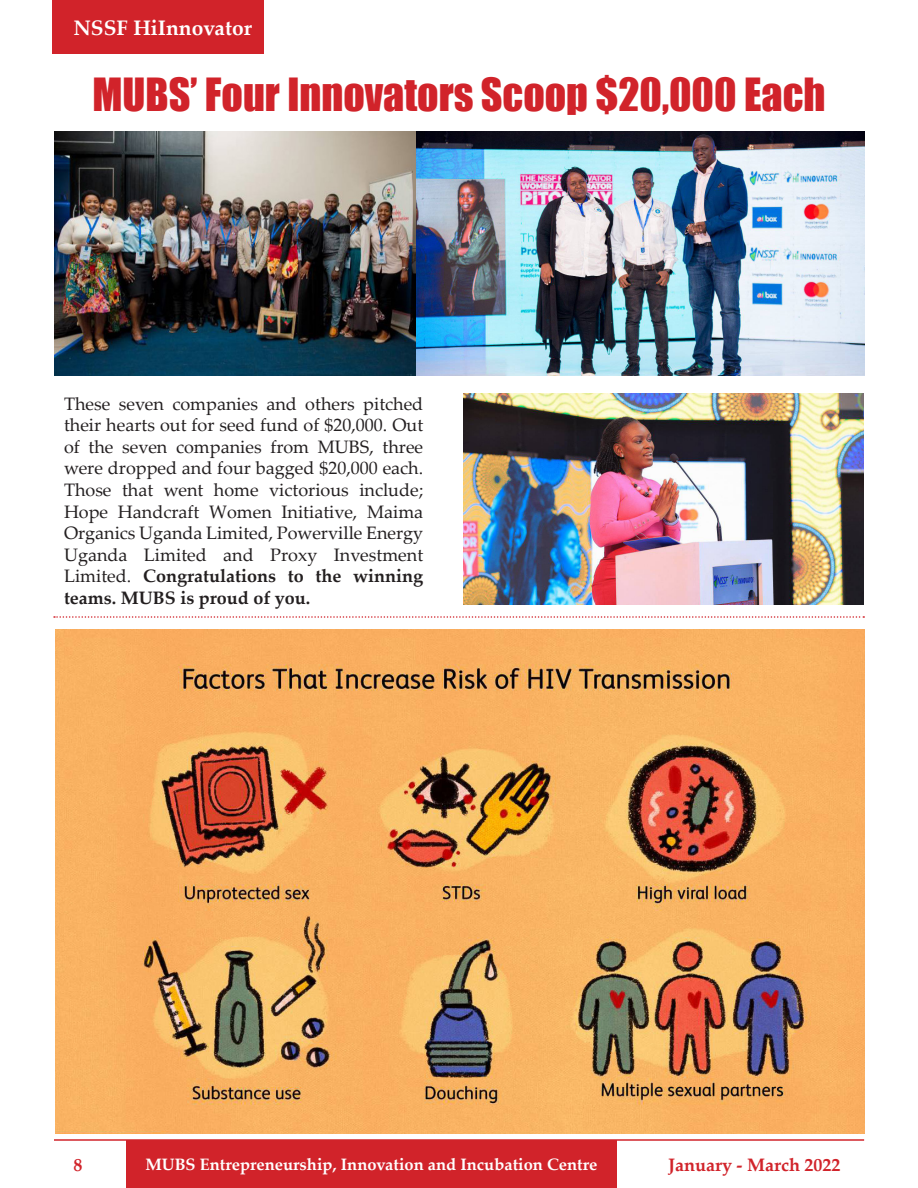
<style>
.page{position:relative;width:918px;height:1188px;background:#fff}
.page>*{position:absolute;margin:0;border:0;box-sizing:border-box;transform-origin:0 0}
.t1{font:42px "Impact";color:#d1232a}
.t2{font:700 21px "Palatino Linotype";color:#fff}
.t3{font:18px/21.6px "Palatino Linotype";color:#231f20;text-align:justify}
.t4{font:700 18px "Palatino Linotype";color:#d1232a}
.t5{font:700 16.5px "Palatino Linotype";color:#fff}
.s1{font-weight:700}
</style>
<div class="page">
<hr style="left:54px;top:1139px;width:810px;height:2px;background:#d1232a">
<div style="left:126px;top:1140px;width:491px;height:48px;background:#d1232a"></div>
<svg style="left:54px;top:616px;width:810px;height:2px"></svg>
<img style="left:54px;top:132px;width:810px;height:244px">
<img style="left:463px;top:393px;width:400px;height:211px">
<div style="left:53px;top:0;width:211px;height:54px;background:#d1232a"></div>
<img style="left:56px;top:630px;width:808px;height:503px">
<p class="t2" style="left:73px;top:13px;width:180px">NSSF HiInnovator</p>
<p class="t1" style="left:92px;top:62px;width:735px">MUBS’ Four Innovators Scoop $20,000 Each</p>
<p class="t3" style="left:64px;top:392px;width:361px">These seven companies and others pitched their hearts out for seed fund of $20,000. Out of the seven companies from MUBS, three were dropped and four bagged $20,000 each.<br>Those that went home victorious include; Hope Handcraft Women Initiative, Maima Organics Uganda Limited, Powerville Energy Uganda Limited and Proxy Investment Limited. <span class="s1">Congratulations to the winning teams. MUBS is proud of you.</span></p>
<p class="t4" style="left:73px;top:1152px;width:10px">8</p>
<p class="t5" style="left:145px;top:1153px;width:454px">MUBS Entrepreneurship, Innovation and Incubation Centre</p>
<p class="t4" style="left:668px;top:1152px;width:174px">January - March 2022</p>
</div>
